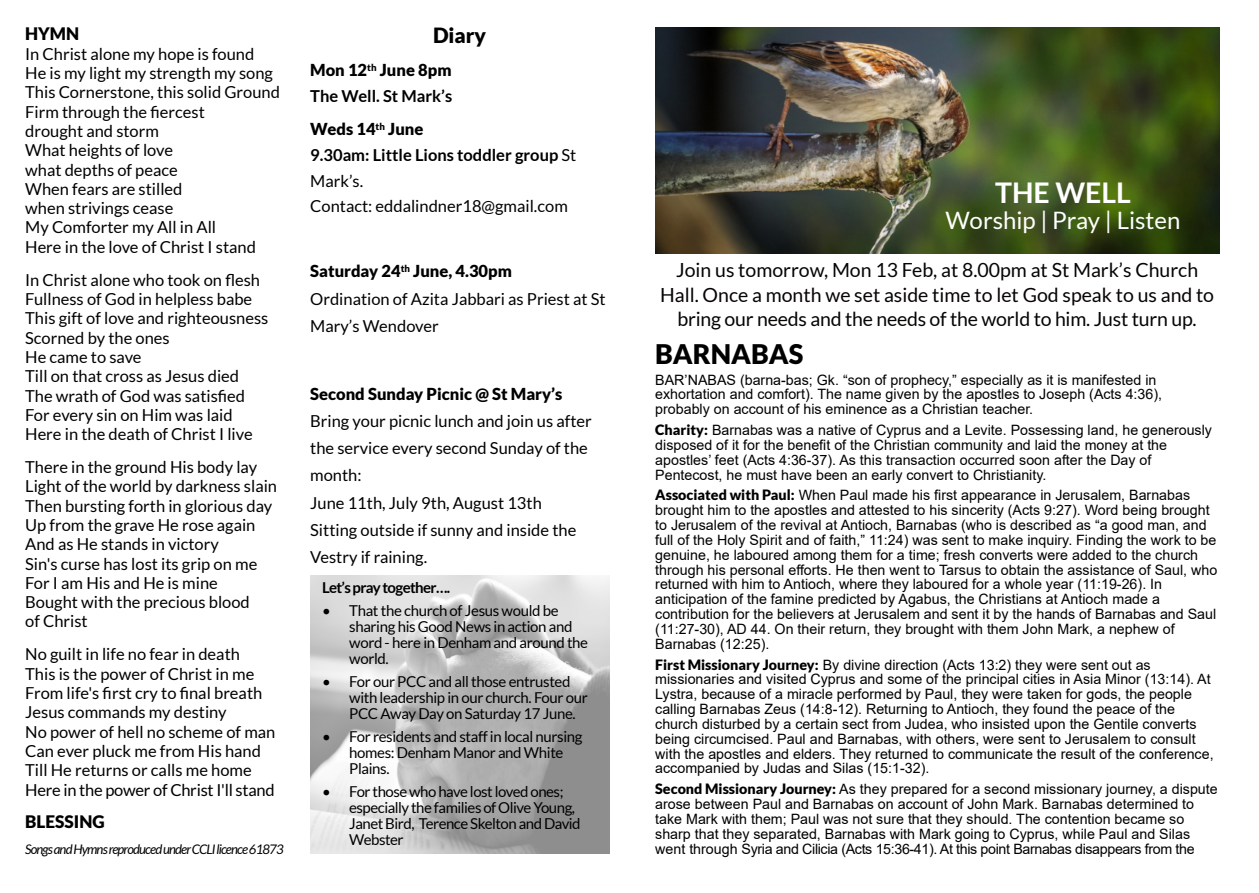
<style>
.page{position:relative;width:1259px;height:893px;background:#fff}
.page>*{position:absolute;margin:0;border:0;box-sizing:border-box;transform-origin:0 0}
.t1{font:700 28.5px "Lato";color:#fff}
.t2{font:900 27px "Lato";color:#000}
.t3{font:24px "Lato";color:#fff}
.t4{font:900 21px "Lato";color:#000}
.t5{font:19.5px/24.3px "Lato";color:#070504;text-align:center}
.t6{font:900 17.25px "Lato";color:#000}
.t7{font:16.5px/19.4px "Lato";color:#000}
.t8{font:700 16.5px/25.7px "Lato";color:#000}
.t9{font:900 16.5px "Lato";color:#000}
.t10{font:15px/16.4px "Lato";letter-spacing:-.025em;color:#000}
.t11{font:700 15px "Lato";letter-spacing:-.04em;color:#000}
.t12{font:14.25px/14.9px "Arial";color:#000}
.t13{font:italic 13.2px "Lato";letter-spacing:-.065em;color:#000}
.s1{font-weight:900}
.s2{font-weight:700}
.s3{font-family:"Lato";font-weight:900}
</style>
<div class="page">
<img style="left:655px;top:27px;width:564px;height:226px">
<img style="left:310px;top:576px;width:299px;height:278px">
<p class="t6" style="left:25px;top:26px;width:55px">HYMN</p>
<p class="t7" style="left:25px;top:45px;width:256px">In Christ alone my hope is found<br>He is my light my strength my song<br>This Cornerstone, this solid Ground<br>Firm through the fiercest<br>drought and storm<br>What heights of love<br>what depths of peace<br>When fears are stilled<br>when strivings cease<br>My Comforter my All in All<br>Here in the love of Christ I stand</p>
<p class="t7" style="left:25px;top:271px;width:245px">In Christ alone who took on flesh<br>Fullness of God in helpless babe<br>This gift of love and righteousness<br>Scorned by the ones<br>He came to save<br>Till on that cross as Jesus died<br>The wrath of God was satisfied<br>For every sin on Him was laid<br>Here in the death of Christ I live</p>
<p class="t7" style="left:25px;top:458px;width:253px">There in the ground His body lay<br>Light of the world by darkness slain<br>Then bursting forth in glorious day<br>Up from the grave He rose again<br>And as He stands in victory<br>Sin's curse has lost its grip on me<br>For I am His and He is mine<br>Bought with the precious blood<br>of Christ</p>
<p class="t7" style="left:25px;top:646px;width:252px">No guilt in life no fear in death<br>This is the power of Christ in me<br>From life's first cry to final breath<br>Jesus commands my destiny<br>No power of hell no scheme of man<br>Can ever pluck me from His hand<br>Till He returns or calls me home<br>Here in the power of Christ I'll stand</p>
<p class="t6" style="left:25px;top:814px;width:81px">BLESSING</p>
<p class="t13" style="left:25px;top:843px;width:260px">Songs and Hymns reproduced under CCLI licence 61873</p>
<h3 class="t4" style="left:433px;top:26px;width:55px">Diary</h3>
<p class="t8" style="left:310px;top:58px;width:143px"><span class="s1">Mon 12</span><sup>th</sup> <span class="s1">June 8pm<br></span>The Well. St Mark’s</p>
<p class="t7" style="left:310px;top:117px;width:268px;line-height:25.7px"><span class="s1">Weds 14</span><sup>th</sup> <span class="s1">June<br></span><span class="s2">9.30am: Little Lions toddler group</span> St<br>Mark’s.<br>Contact: eddalindner18@gmail.com</p>
<p class="t7" style="left:310px;top:259px;width:297px;line-height:27.2px"><span class="s1">Saturday 24</span><sup>th</sup> <span class="s1">June, 4.30pm<br></span>Ordination of Azita Jabbari as Priest at St<br>Mary’s Wendover</p>
<p class="t9" style="left:310px;top:387px;width:254px">Second Sunday Picnic @ St Mary’s</p>
<p class="t7" style="left:310px;top:408px;width:283px;line-height:27.2px">Bring your picnic lunch and join us after the service every second Sunday of the month:<br>June 11th, July 9th, August 13th<br>Sitting outside if sunny and inside the<br>Vestry if raining.</p>
<p class="t11" style="left:322px;top:581px;width:130px">Let’s pray together….</p>
<p class="t10" style="left:349px;top:603px;width:240px;text-indent:-27px">• That the church of Jesus would be sharing his Good News in action and word - here in Denham and around the world.</p>
<p class="t10" style="left:349px;top:674px;width:240px;text-indent:-27px">• For our PCC and all those entrusted with leadership in our church. Four our<br>PCC Away Day on Saturday 17 June.</p>
<p class="t10" style="left:349px;top:729px;width:235px;text-indent:-27px">• For residents and staff in local nursing homes: Denham Manor and White<br>Plains.</p>
<p class="t10" style="left:349px;top:784px;width:233px;text-indent:-27px">• For those who have lost loved ones; especially the families of Olive Young,<br>Janet Bird, Terence Skelton and David<br>Webster</p>
<h1 class="t1" style="left:995px;top:180px;width:137px">THE WELL</h1>
<h3 class="t3" style="left:945px;top:209px;width:236px">Worship | Pray | Listen</h3>
<h3 class="t5" style="left:660px;top:259px;width:555px">Join us tomorrow, Mon 13 Feb, at 8.00pm at St Mark’s Church<br>Hall. Once a month we set aside time to let God speak to us and to bring our needs and the needs of the world to him. Just turn up.</h3>
<h2 class="t2" style="left:655px;top:342px;width:150px">BARNABAS</h2>
<p class="t12" style="left:655px;top:373px;width:508px">BAR’NABAS (barna-bas; Gk. “son of prophecy,” especially as it is manifested in exhortation and comfort). The name given by the apostles to Joseph (Acts 4:36), probably on account of his eminence as a Christian teacher.</p>
<p class="t12" style="left:655px;top:424px;width:558px"><span class="s3">Charity:</span> Barnabas was a native of Cyprus and a Levite. Possessing land, he generously disposed of it for the benefit of the Christian community and laid the money at the apostles’ feet (Acts 4:36-37). As this transaction occurred soon after the Day of Pentecost, he must have been an early convert to Christianity.</p>
<p class="t12" style="left:655px;top:489px;width:563px"><span class="s3">Associated with Paul:</span> When Paul made his first appearance in Jerusalem, Barnabas brought him to the apostles and attested to his sincerity (Acts 9:27). Word being brought to Jerusalem of the revival at Antioch, Barnabas (who is described as “a good man, and full of the Holy Spirit and of faith,” 11:24) was sent to make inquiry. Finding the work to be genuine, he laboured among them for a time; fresh converts were added to the church through his personal efforts. He then went to Tarsus to obtain the assistance of Saul, who returned with him to Antioch, where they laboured for a whole year (11:19-26). In anticipation of the famine predicted by Agabus, the Christians at Antioch made a contribution for the believers at Jerusalem and sent it by the hands of Barnabas and Saul (11:27-30), AD 44. On their return, they brought with them John Mark, a nephew of Barnabas (12:25).</p>
<p class="t12" style="left:655px;top:658px;width:560px"><span class="s3">First Missionary Journey:</span> By divine direction (Acts 13:2) they were sent out as missionaries and visited Cyprus and some of the principal cities in Asia Minor (13:14). At Lystra, because of a miracle performed by Paul, they were taken for gods, the people calling Barnabas Zeus (14:8-12). Returning to Antioch, they found the peace of the church disturbed by a certain sect from Judea, who insisted upon the Gentile converts being circumcised. Paul and Barnabas, with others, were sent to Jerusalem to consult with the apostles and elders. They returned to communicate the result of the conference, accompanied by Judas and Silas (15:1-32).</p>
<p class="t12" style="left:655px;top:783px;width:564px"><span class="s3">Second Missionary Journey:</span> As they prepared for a second missionary journey, a dispute arose between Paul and Barnabas on account of John Mark. Barnabas determined to take Mark with them; Paul was not sure that they should. The contention became so sharp that they separated, Barnabas with Mark going to Cyprus, while Paul and Silas went through Syria and Cilicia (Acts 15:36-41). At this point Barnabas disappears from the</p>
</div>
